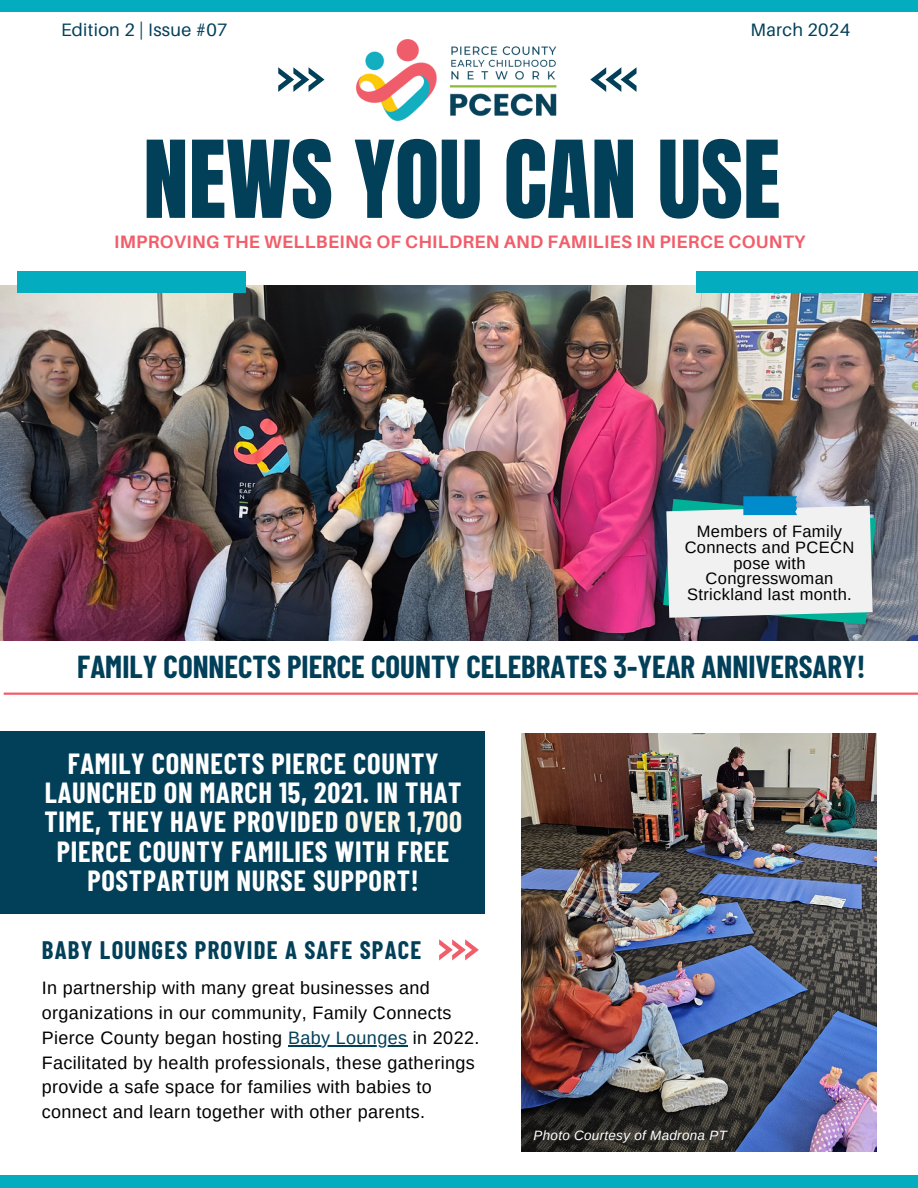
<style>
.page{position:relative;width:918px;height:1188px;background:#fff}
.page>*{position:absolute;margin:0;border:0;box-sizing:border-box;transform-origin:0 0}
.t1{font:91.05px "Anton";color:#02405a}
.t2{font:700 31.05px "Barlow Condensed";color:#02405a}
.t3{font:700 28.5px/29.2px "Barlow Condensed";letter-spacing:.025em;color:#fff;text-align:center}
.t4{font:700 24.75px "Barlow Condensed";letter-spacing:.05em;color:#02405a}
.t5{font:18px/24.8px "Arimo";letter-spacing:.02em;color:#000}
.t6{font:700 18px "Aileron";letter-spacing:.015em;color:#f15e6a}
.t7{font:18px "Aileron";letter-spacing:.015em;color:#02405a}
.t8{font:16.5px/15.8px "Arimo";letter-spacing:.02em;color:#000;text-align:center}
.t9{font:italic 13.5px "Arimo";letter-spacing:.02em;color:#fff}
.s1{color:#faf6e8}
.s2{color:#02405a}
</style>
<div class="page">
<div style="left:0;top:731px;width:485px;height:183px;background:#02405a"></div>
<img style="left:0;top:285px;width:918px;height:355px">
<div style="left:18px;top:271px;width:228px;height:22px;background:#03adbf"></div>
<div style="left:696px;top:271px;width:222px;height:22px;background:#03adbf"></div>
<svg style="left:278px;top:67px;width:46px;height:25px"></svg>
<svg style="left:591px;top:67px;width:45px;height:25px"></svg>
<div style="left:0;top:0;width:918px;height:12px;background:#03adbf"></div>
<div style="left:0;top:1175px;width:918px;height:13px;background:#03adbf"></div>
<hr style="left:4px;top:693px;width:914px;height:2px;background:#f15e6a">
<img style="left:357px;top:39px;width:200px;height:81px">
<svg style="left:439px;top:939px;width:40px;height:21px"></svg>
<img style="left:522px;top:734px;width:354px;height:417px">
<svg style="left:663px;top:496px;width:213px;height:128px"></svg>
<hr style="left:288px;top:1045px;width:119px;height:1px;background:#02405a">
<h2 class="t7" style="left:61px;top:19px;width:168px">Edition 2 | Issue #07</h2>
<h2 class="t7" style="left:751px;top:19px;width:101px">March 2024</h2>
<h5 class="t1" style="left:143px;top:114px;width:639px">NEWS YOU CAN USE</h5>
<h1 class="t6" style="left:114px;top:231px;width:693px">IMPROVING THE WELLBEING OF CHILDREN AND FAMILIES IN PIERCE COUNTY</h1>
<h3 class="t8" style="left:685px;top:524px;width:171px">Members of Family<br>Connects and PCECN pose with<br>Congresswoman<br>Strickland last month.</h3>
<h5 class="t2" style="left:77px;top:647px;width:790px">FAMILY CONNECTS PIERCE COUNTY CELEBRATES 3-YEAR ANNIVERSARY!</h5>
<h4 class="t3" style="left:44px;top:748px;width:419px">FAMILY CONNECTS PIERCE COUNTY<br>LAUNCHED ON MARCH 15, 2021. IN THAT<br>TIME, THEY HAVE PROVIDED <span class="s1">OVER 1,700<br></span>PIERCE COUNTY FAMILIES WITH FREE<br>POSTPARTUM NURSE SUPPORT!</h4>
<p class="t4" style="left:42px;top:934px;width:381px">BABY LOUNGES PROVIDE A SAFE SPACE</p>
<p class="t5" style="left:42px;top:976px;width:439px">In partnership with many great businesses and organizations in our community, Family Connects<br>Pierce County began hosting <span class="s2">Baby Lounges</span> in 2022.</p>
<p class="t5" style="left:42px;top:1050px;width:434px">Facilitated by health professionals, these gatherings provide a safe space for families with babies to connect and learn together with other parents.</p>
<p class="t9" style="left:534px;top:1128px;width:195px">Photo Courtesy of Madrona PT</p>
</div>
